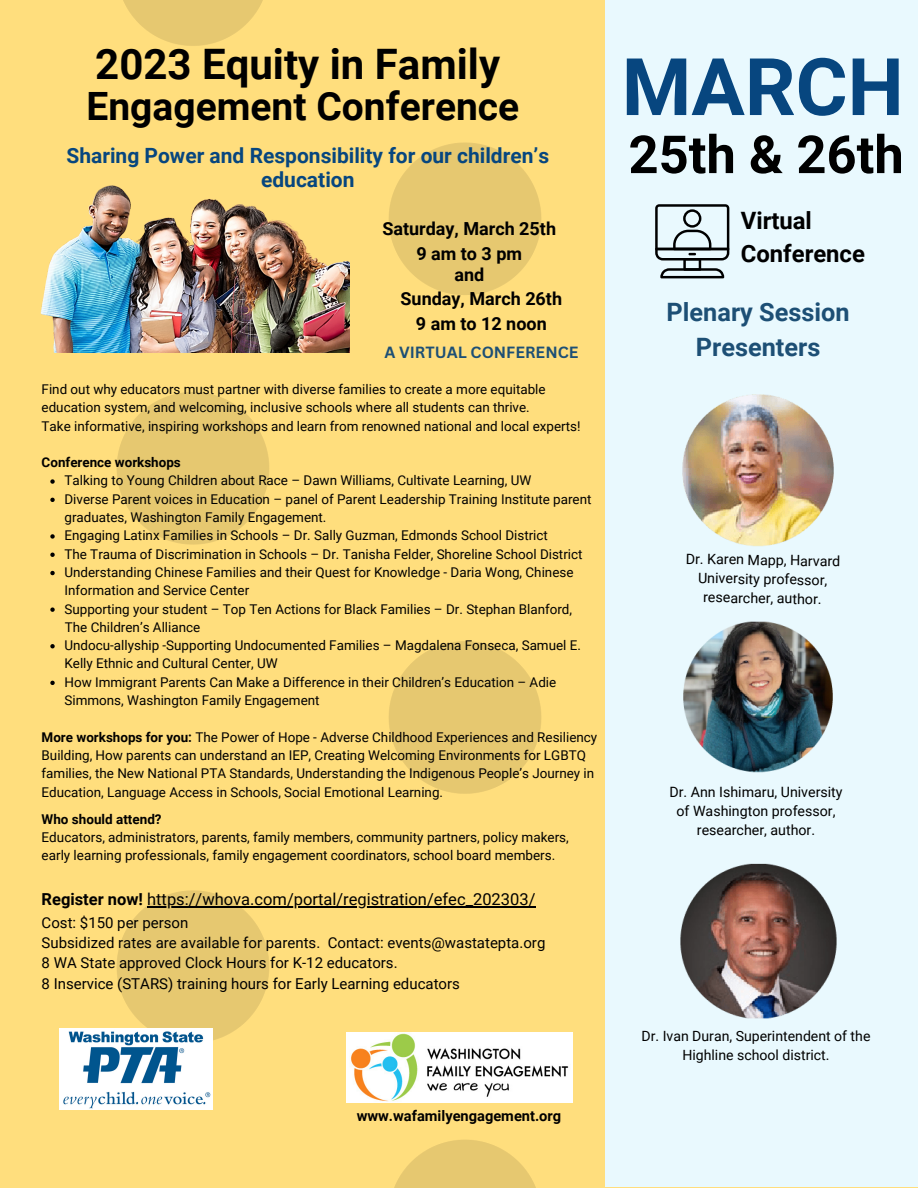
<style>
.page{position:relative;width:918px;height:1188px;background:#fff}
.page>*{position:absolute;margin:0;border:0;box-sizing:border-box;transform-origin:0 0}
.t1{font:700 79.5px "Roboto";color:#07467f}
.t2{font:700 52.5px "Roboto";color:#000}
.t3{font:700 42px "Roboto";color:#000}
.t4{font:700 39px "Roboto";color:#000}
.t5{font:700 25.35px/34.8px "Roboto";color:#1d4f75;text-align:center}
.t6{font:700 23.85px/32.7px "Roboto";color:#000}
.t7{font:700 21px/23.7px "Roboto";color:#07467f;text-align:center}
.t8{font:700 18px/24.8px "Roboto";color:#000;text-align:center}
.t9{font:16.5px "Roboto";color:#000}
.t10{font:700 15.75px "Canva Sans";color:#1d4f75}
.t11{font:15px/20.2px "Roboto";color:#000}
.t12{font:700 14.7px "Roboto";color:#000}
.t13{font:14.25px/19.2px "Roboto";color:#000;text-align:center}
.t14{font:14.1px/19.2px "Roboto";color:#000;text-align:center}
.t15{font:13.5px/18.3px "Roboto";color:#000}
.t16{font:700 13.5px "Roboto";color:#000}
.s1{font-weight:700}
</style>
<div class="page">
<img style="left:0;top:0;width:918px;height:1188px">
<div style="left:606px;top:0;width:312px;height:1187px;background:#e9f9fe"></div>
<img style="left:59px;top:1029px;width:153px;height:81px">
<img style="left:346px;top:1033px;width:226px;height:69px">
<img style="left:683px;top:621px;width:150px;height:152px">
<img style="left:30px;top:184px;width:319px;height:168px">
<svg style="left:655px;top:204px;width:74px;height:74px"></svg>
<img style="left:680px;top:863px;width:157px;height:156px">
<img style="left:682px;top:394px;width:152px;height:153px">
<hr style="left:147px;top:906px;width:388px;height:1px;background:#000">
<svg style="left:50px;top:479px;width:5px;height:5px"></svg>
<svg style="left:50px;top:498px;width:5px;height:4px"></svg>
<svg style="left:50px;top:534px;width:5px;height:5px"></svg>
<svg style="left:50px;top:553px;width:5px;height:4px"></svg>
<svg style="left:50px;top:571px;width:5px;height:4px"></svg>
<svg style="left:50px;top:607px;width:5px;height:5px"></svg>
<svg style="left:50px;top:644px;width:5px;height:4px"></svg>
<svg style="left:50px;top:681px;width:5px;height:4px"></svg>
<h3 class="t3" style="left:95px;top:40px;width:406px">2023 Equity in Family</h3>
<h3 class="t4" style="left:87px;top:84px;width:434px">Engagement Conference</h3>
<h3 class="t7" style="left:67px;top:144px;width:484px">Sharing Power and Responsibility for our children’s education</h3>
<h1 class="t1" style="left:622px;top:41px;width:283px">MARCH</h1>
<h2 class="t2" style="left:628px;top:124px;width:277px">25th &amp; 26th</h2>
<h3 class="t8" style="left:382px;top:217px;width:175px">Saturday, March 25th<br>9 am to 3 pm</h3>
<h3 class="t6" style="left:741px;top:205px;width:126px">Virtual<br>Conference</h3>
<h3 class="t8" style="left:454px;top:263px;width:31px">and</h3>
<h3 class="t8" style="left:401px;top:287px;width:163px">Sunday, March 26th<br>9 am to 12 noon</h3>
<p class="t10" style="left:384px;top:341px;width:196px">A VIRTUAL CONFERENCE</p>
<p class="t15" style="left:42px;top:380px;width:540px">Find out why educators must partner with diverse families to create a more equitable education system, and welcoming, inclusive schools where all students can thrive.<br>Take informative, inspiring workshops and learn from renowned national and local experts!</p>
<p class="t16" style="left:42px;top:455px;width:141px">Conference workshops</p>
<p class="t15" style="left:64px;top:472px;width:529px">Talking to Young Children about Race – Dawn Williams, Cultivate Learning, UW<br>Diverse Parent voices in Education – panel of Parent Leadership Training Institute parent graduates, Washington Family Engagement.<br>Engaging Latinx Families in Schools – Dr. Sally Guzman, Edmonds School District<br>The Trauma of Discrimination in Schools – Dr. Tanisha Felder, Shoreline School District Understanding Chinese Families and their Quest for Knowledge - Daria Wong, Chinese Information and Service Center<br>Supporting your student – Top Ten Actions for Black Families – Dr. Stephan Blanford,</p>
<p class="t15" style="left:64px;top:636px;width:518px">Undocu-allyship -Supporting Undocumented Families – Magdalena Fonseca, Samuel E.<br>Kelly Ethnic and Cultural Center, UW<br>How Immigrant Parents Can Make a Difference in their Children’s Education – Adie Simmons, Washington Family Engagement</p>
<p class="t15" style="left:65px;top:618px;width:137px">The Children’s Alliance</p>
<p class="t15" style="left:42px;top:728px;width:557px"><span class="s1">More workshops for you:</span> The Power of Hope - Adverse Childhood Experiences and Resiliency Building, How parents can understand an IEP, Creating Welcoming Environments for LGBTQ families, the New National PTA Standards, Understanding the Indigenous People’s Journey in Education, Language Access in Schools, Social Emotional Learning.</p>
<p class="t16" style="left:42px;top:811px;width:122px">Who should attend?</p>
<p class="t15" style="left:42px;top:828px;width:529px">Educators, administrators, parents, family members, community partners, policy makers, early learning professionals, family engagement coordinators, school board members.</p>
<p class="t9" style="left:42px;top:890px;width:495px"><span class="s1">Register now!</span> https://whova.com/portal/registration/efec_202303/</p>
<p class="t11" style="left:42px;top:913px;width:505px">Cost: $150 per person<br>Subsidized rates are available for parents. Contact: events@wastatepta.org 8 WA State approved Clock Hours for K-12 educators.<br>8 Inservice (STARS) training hours for Early Learning educators</p>
<p class="t12" style="left:357px;top:1108px;width:206px">www.wafamilyengagement.org</p>
<h3 class="t5" style="left:667px;top:295px;width:185px">Plenary Session<br>Presenters</h3>
<p class="t13" style="left:686px;top:549px;width:156px;rotate:1deg">Dr. Karen Mapp, Harvard<br>University professor, researcher, author.</p>
<p class="t13" style="left:669px;top:782px;width:175px">Dr. Ann Ishimaru, University of Washington professor, researcher, author.</p>
<p class="t14" style="left:642px;top:1027px;width:230px">Dr. Ivan Duran, Superintendent of the<br>Highline school district.</p>
</div>
